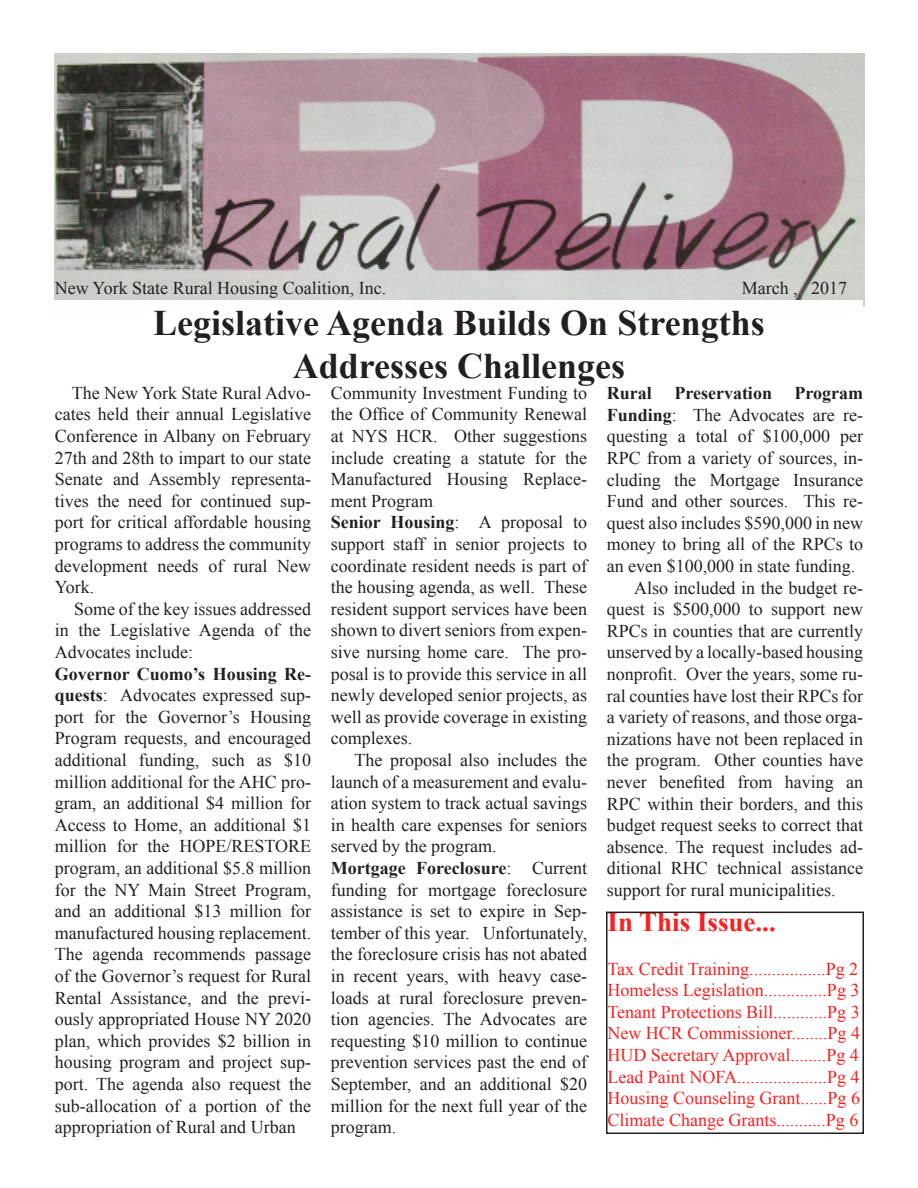
<style>
.page{position:relative;width:918px;height:1188px;background:#fff}
.page>*{position:absolute;margin:0;border:0;box-sizing:border-box;transform-origin:0 0}
.t1{font:700 36px "Times New Roman";color:#231f20}
.t2{font:700 27px "Times New Roman";color:#fb1f20}
.t3{font:18px/21.6px "Times New Roman";color:#231f20;text-align:justify}
.t4{font:18px "Times New Roman";color:#fb1f20}
.t5{font:700 18px "Times New Roman";color:#231f20}
.s1{font-weight:700}
</style>
<div class="page">
<img style="left:54px;top:54px;width:810px;height:252px">
<div style="left:606px;top:912px;width:258px;height:222px;border:2px solid #231f20"></div>
<div style="left:47px;top:300px;width:816px;height:10px;background:#fffdfd"></div>
<p class="t3" style="left:55px;top:277px;width:333px">New York State Rural Housing Coalition, Inc.</p>
<p class="t3" style="left:742px;top:277px;width:107px">March , 2017</p>
<p class="t1" style="left:153px;top:298px;width:613px">Legislative Agenda Builds On Strengths</p>
<p class="t1" style="left:293px;top:341px;width:334px">Addresses Challenges</p>
<p class="t3" style="left:55px;top:382px;width:258px;text-indent:17px">The New York State Rural Advo&shy;cates held their annual Legislative Conference in Albany on February 27th and 28th to impart to our state Senate and Assembly representa&shy;tives the need for continued sup&shy;port for critical affordable housing programs to address the community development needs of rural New York.</p>
<p class="t3" style="left:55px;top:598px;width:258px;text-indent:19px">Some of the key issues addressed in the Legislative Agenda of the Advocates include:</p>
<p class="t3" style="left:55px;top:662px;width:258px"><span class="s1">Governor Cuomo’s Housing Re&shy;quests</span>: Advocates expressed sup&shy;port for the Governor’s Housing Program requests, and encouraged additional funding, such as $10 million additional for the AHC pro&shy;gram, an additional $4 million for Access to Home, an additional $1 million for the HOPE/RESTORE program, an additional $5.8 million for the NY Main Street Program, and an additional $13 million for manufactured housing replacement.<br>The agenda recommends passage of the Governor’s request for Rural Rental Assistance, and the previ&shy;ously appropriated House NY 2020 plan, which provides $2 billion in housing program and project sup&shy;port. The agenda also request the sub-allocation of a portion of the appropriation of Rural and Urban</p>
<p class="t3" style="left:331px;top:382px;width:258px">Community Investment Funding to the Office of Community Renewal at NYS HCR. Other suggestions include creating a statute for the Manufactured Housing Replace&shy;ment Program</p>
<p class="t3" style="left:331px;top:511px;width:258px"><span class="s1">Senior Housing</span>: A proposal to support staff in senior projects to coordinate resident needs is part of the housing agenda, as well. These resident support services have been shown to divert seniors from expen&shy;sive nursing home care. The pro&shy;posal is to provide this service in all newly developed senior projects, as well as provide coverage in existing complexes.</p>
<p class="t3" style="left:331px;top:749px;width:258px;text-indent:24px">The proposal also includes the launch of a measurement and evalu&shy;ation system to track actual savings in health care expenses for seniors served by the program.</p>
<p class="t3" style="left:331px;top:857px;width:258px"><span class="s1">Mortgage Foreclosure</span>: Current funding for mortgage foreclosure assistance is set to expire in Sep&shy;tember of this year. Unfortunately, the foreclosure crisis has not abated in recent years, with heavy case&shy;loads at rural foreclosure preven&shy;tion agencies. The Advocates are requesting $10 million to continue prevention services past the end of September, and an additional $20 million for the next full year of the program.</p>
<p class="t5" style="left:607px;top:381px;width:46px">Rural</p>
<p class="t5" style="left:674px;top:381px;width:99px">Preservation</p>
<p class="t3" style="left:607px;top:382px;width:258px;text-indent:188px"><span class="s1">Program Funding</span>: The Advocates are re&shy;questing a total of $100,000 per RPC from a variety of sources, in&shy;cluding the Mortgage Insurance Fund and other sources. This re&shy;quest also includes $590,000 in new money to bring all of the RPCs to an even $100,000 in state funding.</p>
<p class="t3" style="left:607px;top:576px;width:258px;text-indent:27px">Also included in the budget re&shy;quest is $500,000 to support new RPCs in counties that are currently unserved by a locally-based housing nonprofit. Over the years, some ru&shy;ral counties have lost their RPCs for a variety of reasons, and those orga&shy;nizations have not been replaced in the program. Other counties have never benefited from having an RPC within their borders, and this budget request seeks to correct that absence. The request includes ad&shy;ditional RHC technical assistance support for rural municipalities.</p>
<p class="t2" style="left:608px;top:904px;width:170px">In This Issue...</p>
<p class="t4" style="left:608px;top:956px;width:252px">Tax Credit Training.................Pg 2</p>
<p class="t4" style="left:608px;top:978px;width:253px">Homeless Legislation..............Pg 3</p>
<p class="t4" style="left:608px;top:1000px;width:254px">Tenant Protections Bill............Pg 3</p>
<p class="t4" style="left:608px;top:1021px;width:254px">New HCR Commissioner........Pg 4</p>
<p class="t4" style="left:608px;top:1043px;width:253px">HUD Secretary Approval........Pg 4</p>
<p class="t4" style="left:608px;top:1064px;width:254px">Lead Paint NOFA....................Pg 4</p>
<p class="t4" style="left:608px;top:1086px;width:254px">Housing Counseling Grant......Pg 6</p>
<p class="t4" style="left:608px;top:1108px;width:252px">Climate Change Grants...........Pg 6</p>
</div>
